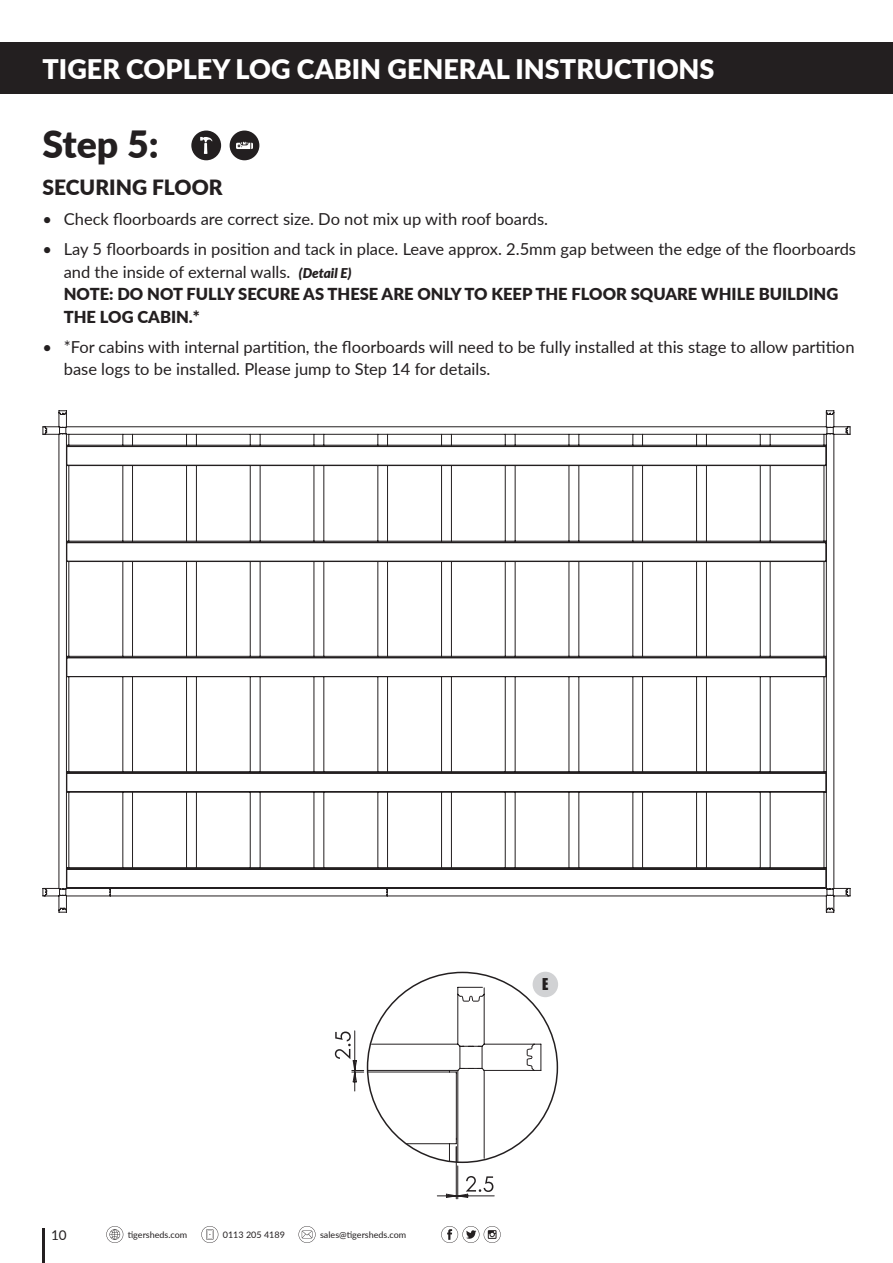
<style>
.page{position:relative;width:893px;height:1263px;background:#fff}
.page>*{position:absolute;margin:0;border:0;box-sizing:border-box;transform-origin:0 0}
.t1{font:900 37.5px "Lato";color:#231f20}
.t2{font:900 27px "Lato";color:#fff}
.t3{font:900 21px "Lato";color:#231f20}
.t4{font:16.5px/22.5px "Lato";color:#231f20}
.t5{font:15px "Impact";color:#231f20}
.t6{font:13.5px "Lato";color:#231f20}
.t7{font:9px "Lato";color:#231f20}
.s1{font-weight:900;font-style:italic;font-size:13.5px}
.s2{font-weight:900}
</style>
<div class="page">
<div style="left:0;top:43px;width:893px;height:51px;background:#231f20"></div>
<svg style="left:42px;top:410px;width:809px;height:503px"></svg>
<div style="left:533px;top:972px;width:25px;height:25px;background:#d1d2d4;border-radius:50%"></div>
<svg style="left:335px;top:986px;width:207px;height:213px"></svg>
<hr style="left:43px;top:1229px;width:2px;height:34px;background:#231f20">
<svg style="left:441px;top:1226px;width:60px;height:17px"></svg>
<svg style="left:201px;top:1226px;width:17px;height:17px"></svg>
<svg style="left:299px;top:1226px;width:17px;height:17px"></svg>
<svg style="left:106px;top:1226px;width:17px;height:17px"></svg>
<div style="left:230px;top:131px;width:29px;height:29px;background:#231f20;border-radius:50%"></div>
<svg style="left:236px;top:142px;width:17px;height:7px"></svg>
<div style="left:191px;top:131px;width:30px;height:29px;background:#231f20;border-radius:50%"></div>
<svg style="left:200px;top:137px;width:12px;height:17px"></svg>
<h2 class="t2" style="left:43px;top:49px;width:674px">TIGER COPLEY LOG CABIN GENERAL INSTRUCTIONS</h2>
<h1 class="t1" style="left:43px;top:116px;width:118px">Step 5:</h1>
<p class="t3" style="left:43px;top:172px;width:182px">SECURING FLOOR</p>
<p class="t4" style="left:43px;top:207px;width:507px">• Check floorboards are correct size. Do not mix up with roof boards.</p>
<p class="t4" style="left:64px;top:237px;width:794px;text-indent:-21px">• Lay 5 floorboards in position and tack in place. Leave approx. 2.5mm gap between the edge of the floorboards and the inside of external walls. <span class="s1">(Detail E)<br></span><span class="s2">NOTE: DO NOT FULLY SECURE AS THESE ARE ONLY TO KEEP THE FLOOR SQUARE WHILE BUILDING THE LOG CABIN.*</span></p>
<p class="t4" style="left:64px;top:335px;width:792px;text-indent:-21px">• *For cabins with internal partition, the floorboards will need to be fully installed at this stage to allow partition base logs to be installed. Please jump to Step 14 for details.</p>
<p class="t6" style="left:51px;top:1225px;width:17px">10</p>
<p class="t7" style="left:128px;top:1228px;width:61px">tigersheds.com</p>
<p class="t7" style="left:223px;top:1228px;width:64px">0113 205 4189</p>
<p class="t7" style="left:320px;top:1228px;width:88px">sales@tigersheds.com</p>
<p class="t5" style="left:542px;top:973px;width:8px">E</p>
</div>
